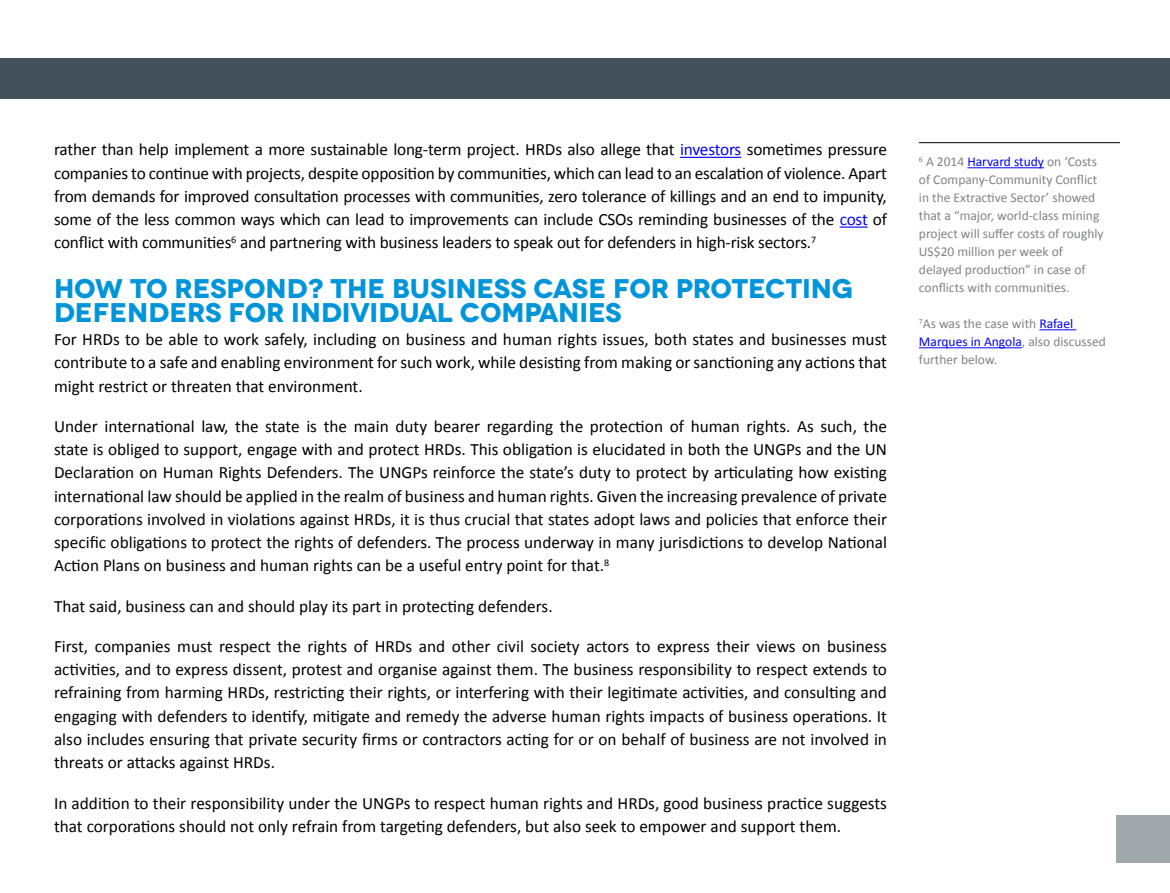
<style>
.page{position:relative;width:1170px;height:893px;background:#fff}
.page>*{position:absolute;margin:0;border:0;box-sizing:border-box;transform-origin:0 0}
.t1{font:700 27px/24px "Novecentowide";letter-spacing:-.005em;color:#0095da}
.t2{font:17.25px/23.2px "Calibri";color:#000;text-align:justify}
.t3{font:13.5px/18px "Calibri";color:#808285}
.s1{color:#00f}
</style>
<div class="page">
<div style="left:1115px;top:815px;width:54px;height:47px;background:#a1a8ac"></div>
<div style="left:0;top:59px;width:1169px;height:40px;background:#43525a"></div>
<hr style="left:680px;top:157px;width:61px;height:1px;background:#00f">
<svg style="left:839px;top:227px;width:28px;height:1px"></svg>
<hr style="left:918px;top:142px;width:201px;height:1px;background:#000">
<hr style="left:967px;top:167px;width:76px;height:1px;background:#00f">
<hr style="left:1039px;top:329px;width:37px;height:1px;background:#00f">
<hr style="left:918px;top:347px;width:103px;height:1px;background:#00f">
<p class="t2" style="left:54px;top:138px;width:834px">rather than help implement a more sustainable long-term project. HRDs also allege that <span class="s1">investors</span> sometimes pressure companies to continue with projects, despite opposition by communities, which can lead to an escalation of violence. Apart from demands for improved consultation processes with communities, zero tolerance of killings and an end to impunity, some of the less common ways which can lead to improvements can include CSOs reminding businesses of the <span class="s1">cost</span> of conflict with communities<sup>6</sup> and partnering with business leaders to speak out for defenders in high-risk sectors.<sup>7</sup></p>
<h1 class="t1" style="left:54px;top:277px;width:800px">HOW TO RESPOND? THE BUSINESS CASE FOR PROTECTING<br>DEFENDERS FOR INDIVIDUAL COMPANIES</h1>
<p class="t2" style="left:54px;top:328px;width:834px">For HRDs to be able to work safely, including on business and human rights issues, both states and businesses must contribute to a safe and enabling environment for such work, while desisting from making or sanctioning any actions that might restrict or threaten that environment.</p>
<p class="t2" style="left:54px;top:415px;width:834px">Under international law, the state is the main duty bearer regarding the protection of human rights. As such, the state is obliged to support, engage with and protect HRDs. This obligation is elucidated in both the UNGPs and the UN Declaration on Human Rights Defenders. The UNGPs reinforce the state’s duty to protect by articulating how existing international law should be applied in the realm of business and human rights. Given the increasing prevalence of private corporations involved in violations against HRDs, it is thus crucial that states adopt laws and policies that enforce their specific obligations to protect the rights of defenders. The process underway in many jurisdictions to develop National Action Plans on business and human rights can be a useful entry point for that.<sup>8</sup></p>
<p class="t2" style="left:54px;top:594px;width:500px">That said, business can and should play its part in protecting defenders.</p>
<p class="t2" style="left:54px;top:635px;width:834px">First, companies must respect the rights of HRDs and other civil society actors to express their views on business activities, and to express dissent, protest and organise against them. The business responsibility to respect extends to refraining from harming HRDs, restricting their rights, or interfering with their legitimate activities, and consulting and engaging with defenders to identify, mitigate and remedy the adverse human rights impacts of business operations. It also includes ensuring that private security firms or contractors acting for or on behalf of business are not involved in threats or attacks against HRDs.</p>
<p class="t2" style="left:54px;top:791px;width:834px">In addition to their responsibility under the UNGPs to respect human rights and HRDs, good business practice suggests that corporations should not only refrain from targeting defenders, but also seek to empower and support them.</p>
<p class="t3" style="left:918px;top:153px;width:186px"><sup>6</sup> A 2014 <span class="s1">Harvard study</span> on ‘Costs of Company-Community Conflict in the Extractive Sector’ showed that a “major, world-class mining project will suffer costs of roughly<br>US$20 million per week of delayed production” in case of conflicts with communities.</p>
<p class="t3" style="left:918px;top:315px;width:188px"><sup>7</sup>As was the case with <span class="s1">Rafael<br>Marques in Angola</span>, also discussed further below.</p>
</div>
